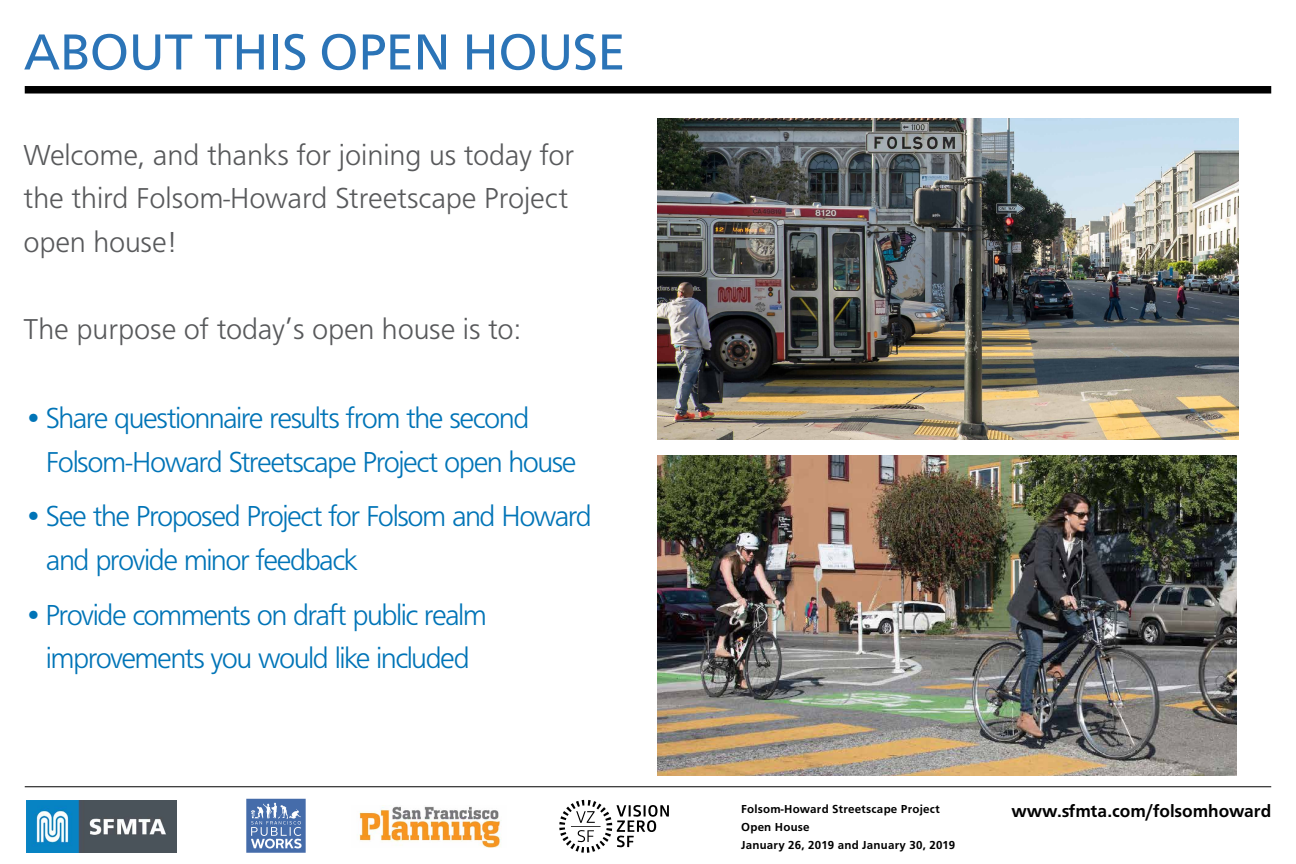
<style>
.page{position:relative;width:1296px;height:864px;background:#fff}
.page>*{position:absolute;margin:0;border:0;box-sizing:border-box;transform-origin:0 0}
.t1{font:52.5px "Graphein Pro";color:#2b74b7}
.t2{font:300 30px/43.5px "Graphein Pro";letter-spacing:-.05em;color:#0074b7}
.t3{font:300 30px/43.5px "Graphein Pro";letter-spacing:-.005em;color:#58595b}
.t4{font:700 18px "Graphein Pro";color:#000}
.t5{font:700 12px/18px "Graphein Pro";letter-spacing:.02em;color:#000}
</style>
<div class="page">
<hr style="left:25px;top:786px;width:1246px;height:1px;background:#000">
<svg style="left:246px;top:799px;width:60px;height:54px;background:#6b8abb"></svg>
<svg style="left:559px;top:800px;width:110px;height:53px"></svg>
<img style="left:359px;top:805px;width:143px;height:42px">
<img style="left:26px;top:800px;width:151px;height:53px">
<div style="left:25px;top:86px;width:1246px;height:8px;background:#000"></div>
<img style="left:657px;top:118px;width:581px;height:321px">
<img style="left:657px;top:455px;width:580px;height:321px">
<h1 class="t1" style="left:24px;top:22px;width:603px">ABOUT THIS OPEN HOUSE</h1>
<p class="t3" style="left:23px;top:133px;width:552px">Welcome, and thanks for joining us today for the third Folsom-Howard Streetscape Project open house!</p>
<p class="t3" style="left:23px;top:307px;width:500px">The purpose of today’s open house is to:</p>
<p class="t2" style="left:46px;top:397px;width:532px;text-indent:-23px">•Share questionnaire results from the second<br>Folsom-Howard Streetscape Project open house</p>
<p class="t2" style="left:46px;top:495px;width:547px;text-indent:-23px">•See the Proposed Project for Folsom and Howard and provide minor feedback</p>
<p class="t2" style="left:23px;top:593px;width:465px;text-align:center">•Provide comments on draft public realm improvements you would like included</p>
<p class="t5" style="left:741px;top:800px;width:216px">Folsom-Howard Streetscape Project<br>Open House<br>January 26, 2019 and January 30, 2019</p>
<p class="t4" style="left:1011px;top:801px;width:261px">www.sfmta.com/folsomhoward</p>
</div>
